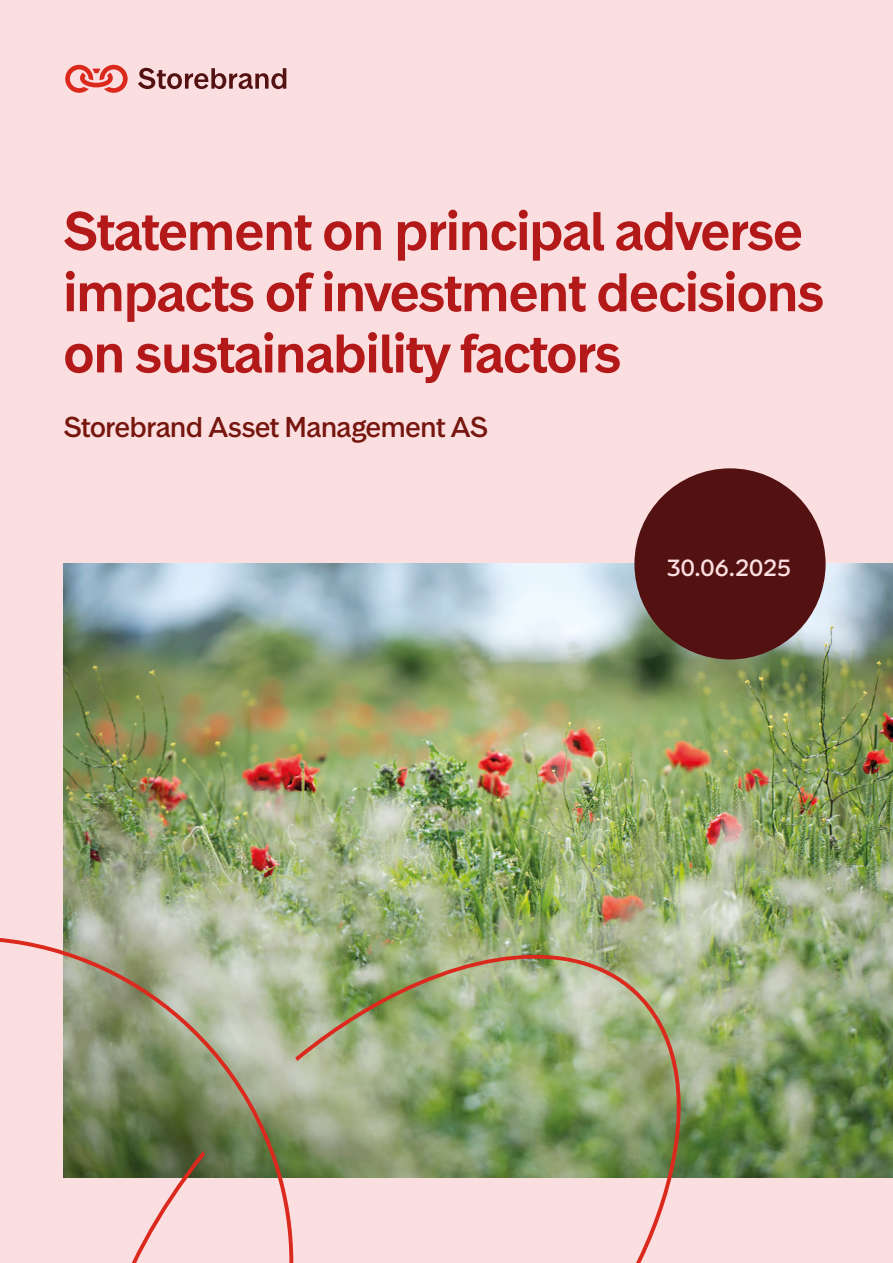
<style>
.page{position:relative;width:893px;height:1263px;background:#fbdee0}
.page>*{position:absolute;margin:0;border:0;box-sizing:border-box;transform-origin:0 0}
.Display_heading_red_large_-_50pt{font:600 51px/61.2px "Storebrand Display";color:#b31918}
.H5_subheading_dark_red{font:500 27px "Storebrand Display";letter-spacing:-.005em;color:#76160e}
.Body_text_extra_dark_red_-_8_5_pt{font:500 22.05px "Storebrand Text";letter-spacing:-.005em;color:#fbdee0}
</style>
<div class="page">
<svg style="left:138px;top:68px;width:148px;height:21px"></svg>
<svg style="left:65px;top:65px;width:63px;height:28px"></svg>
<img style="left:63px;top:564px;width:830px;height:614px">
<svg style="left:0;top:936px;width:70px;height:131px"></svg>
<svg style="left:63px;top:1067px;width:7px;height:111px"></svg>
<svg style="left:70px;top:936px;width:611px;height:327px"></svg>
<div style="left:634px;top:468px;width:192px;height:191px;background:#531111;border-radius:50%"></div>
<p class="Display_heading_red_large_-_50pt" style="left:64px;top:200px;width:761px">Statement on principal adverse impacts of investment decisions on sustainability factors</p>
<p class="H5_subheading_dark_red" style="left:64px;top:409px;width:426px">Storebrand Asset Management AS</p>
<p class="Body_text_extra_dark_red_-_8_5_pt" style="left:667px;top:552px;width:126px">30.06.2025</p>
</div>
